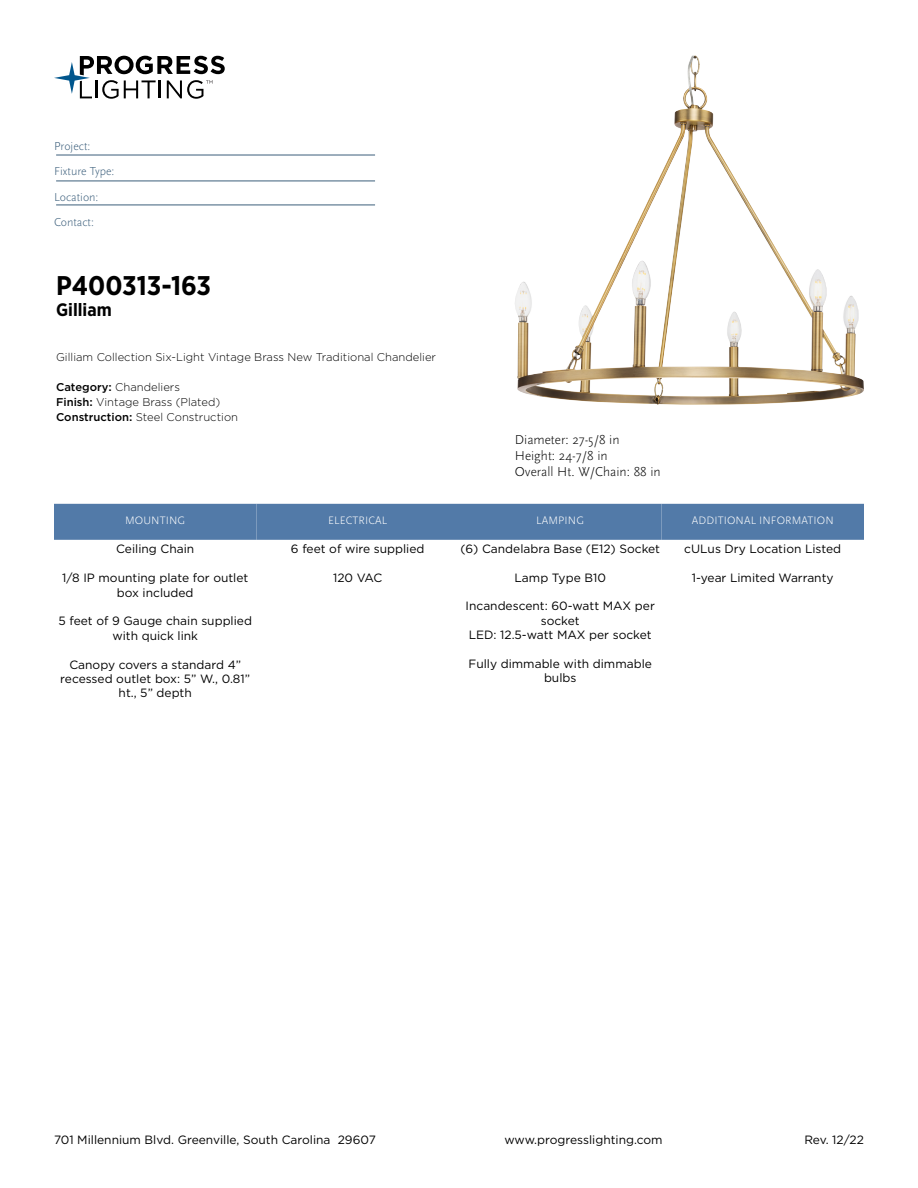
<style>
.page{position:relative;width:918px;height:1188px;background:#fff}
.page>*{position:absolute;margin:0;border:0;box-sizing:border-box;transform-origin:0 0}
.t1{font:700 27px "Gotham Narrow";color:#000}
.t2{font:700 18px "Gotham Narrow";color:#000}
.t3{font:300 13.5px/16.2px "Scala Sans Pro";color:#000}
.t4{font:12px/14.4px "Gotham";color:#000;text-align:center}
.t5{font:300 12px/25.5px "Scala Sans Pro";color:#3b5e7b}
.t6{font:300 11.25px/15px "Gotham";color:#000}
.t7{font:300 11.25px "Scala Sans Pro";letter-spacing:.01em;color:#fff}
.s1{font-weight:500}
</style>
<div class="page">
<svg style="left:54px;top:56px;width:171px;height:43px"></svg>
<hr style="left:56px;top:155px;width:319px;height:1px;background:#3b5e7b">
<hr style="left:56px;top:181px;width:319px;height:1px;background:#3b5e7b">
<hr style="left:56px;top:205px;width:319px;height:1px;background:#3b5e7b">
<img style="left:515px;top:56px;width:349px;height:349px">
<div style="left:54px;top:504px;width:202px;height:36px;background:#527aa8"></div>
<div style="left:256px;top:504px;width:203px;height:36px;background:#527aa8"></div>
<div style="left:459px;top:504px;width:203px;height:36px;background:#527aa8"></div>
<div style="left:662px;top:504px;width:202px;height:36px;background:#527aa8"></div>
<p class="t5" style="left:54px;top:133px;width:62px">Project:<br>Fixture Type:<br>Location:<br>Contact:</p>
<h1 class="t1" style="left:56px;top:269px;width:157px">P400313-163</h1>
<h2 class="t2" style="left:56px;top:299px;width:57px">Gilliam</h2>
<p class="t6" style="left:56px;top:350px;width:381px">Gilliam Collection Six-Light Vintage Brass New Traditional Chandelier</p>
<p class="t6" style="left:56px;top:380px;width:183px"><span class="s1">Category:</span> Chandeliers<br><span class="s1">Finish:</span> Vintage Brass (Plated)<br><span class="s1">Construction:</span> Steel Construction</p>
<p class="t7" style="left:125px;top:514px;width:62px">MOUNTING</p>
<p class="t4" style="left:116px;top:542px;width:80px">Ceiling Chain</p>
<p class="t4" style="left:62px;top:571px;width:188px">1/8 IP mounting plate for outlet box included</p>
<p class="t4" style="left:58px;top:614px;width:195px">5 feet of 9 Gauge chain supplied with quick link</p>
<p class="t4" style="left:60px;top:657px;width:191px">Canopy covers a standard 4” recessed outlet box: 5” W., 0.81” ht., 5” depth</p>
<p class="t7" style="left:328px;top:514px;width:61px">ELECTRICAL</p>
<p class="t4" style="left:291px;top:541px;width:135px">6 feet of wire supplied</p>
<p class="t4" style="left:333px;top:570px;width:51px">120 VAC</p>
<p class="t3" style="left:515px;top:431px;width:148px">Diameter: 27-5/8 in<br>Height: 24-7/8 in<br>Overall Ht. W/Chain: 88 in</p>
<p class="t7" style="left:536px;top:514px;width:49px">LAMPING</p>
<p class="t4" style="left:460px;top:541px;width:201px">(6) Candelabra Base (E12) Socket</p>
<p class="t4" style="left:515px;top:570px;width:93px">Lamp Type B10</p>
<p class="t4" style="left:466px;top:599px;width:191px">Incandescent: 60-watt MAX per socket<br>LED: 12.5-watt MAX per socket</p>
<p class="t4" style="left:469px;top:656px;width:185px">Fully dimmable with dimmable bulbs</p>
<p class="t7" style="left:692px;top:514px;width:143px">ADDITIONAL INFORMATION</p>
<p class="t4" style="left:684px;top:542px;width:159px">cULus Dry Location Listed</p>
<p class="t4" style="left:692px;top:571px;width:143px">1-year Limited Warranty</p>
<p class="t4" style="left:54px;top:1132px;width:323px">701 Millennium Blvd. Greenville, South Carolina 29607</p>
<p class="t4" style="left:504px;top:1132px;width:160px">www.progresslighting.com</p>
<p class="t4" style="left:804px;top:1132px;width:61px">Rev. 12/22</p>
</div>
